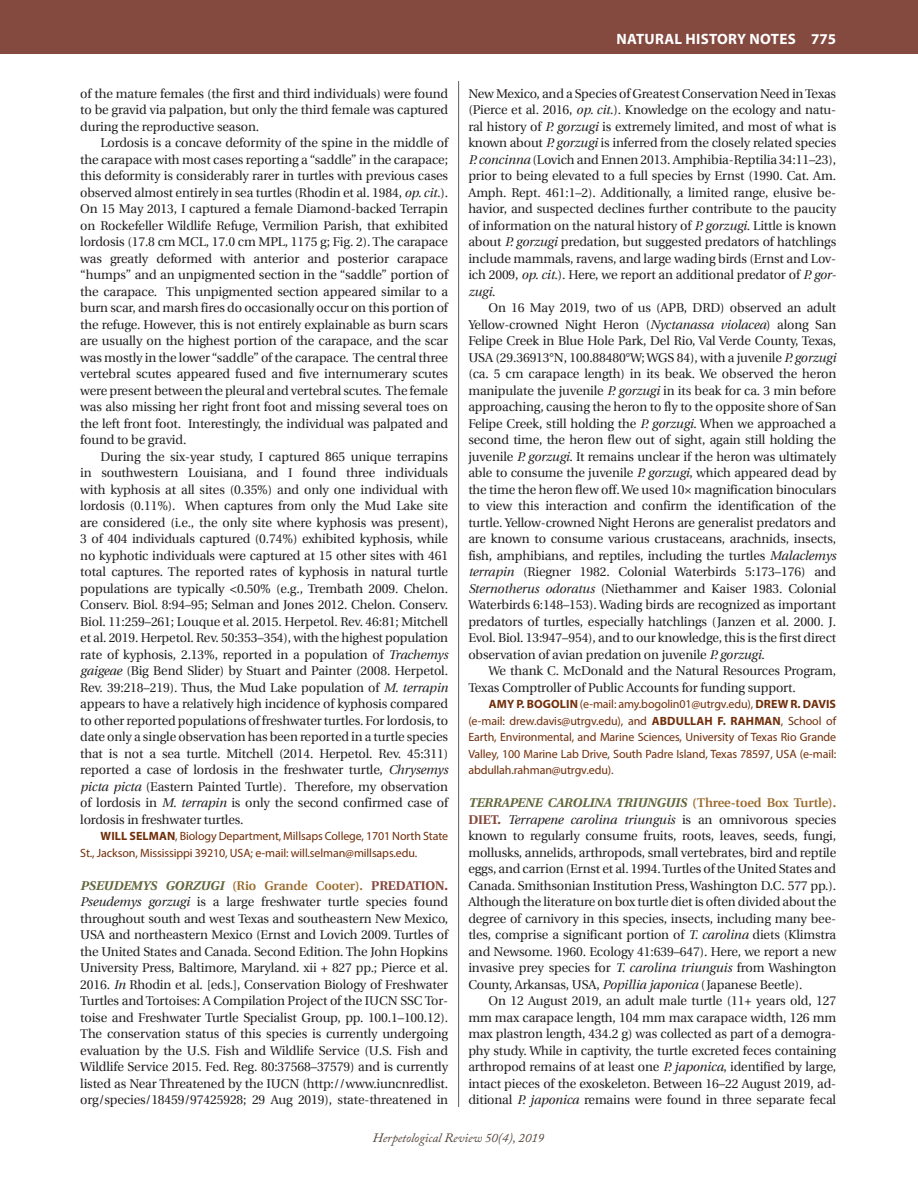
<style>
.page{position:relative;width:918px;height:1188px;background:#fff}
.page>*{position:absolute;margin:0;border:0;box-sizing:border-box;transform-origin:0 0}
.t1{font:700 15px "Myriad Pro";letter-spacing:.02em;color:#fff}
.Nat_Hist_nested_para{font:12.75px/16.5px "Utopia";letter-spacing:-.01em;color:#231f20;text-align:justify}
.t2{font:italic 12.75px "Adobe Caslon Pro";color:#504137}
.Geo_Dist_authors{font:12px/16.5px "Myriad Pro";letter-spacing:-.01em;color:#712e09}
.s1{font-style:italic}
.s2{font-weight:700}
.s3{font-style:inherit}
.s4{font-weight:700;font-style:italic;color:#63673c}
.s5{font-weight:600;color:#9a6a2c}
.s6{font-weight:700;color:#84493f}
</style>
<div class="page">
<hr style="left:458px;top:81px;width:1px;height:1026px;background:#5e5e5c">
<div style="left:0;top:0;width:918px;height:54px;background:#84493f"></div>
<p class="Nat_Hist_nested_para" style="left:80px;top:85px;width:369px">of the mature females (the first and third individuals) were found to be gravid via palpation, but only the third female was captured during the reproductive season.</p>
<p class="Nat_Hist_nested_para" style="left:80px;top:135px;width:369px;text-indent:20px">Lordosis is a concave deformity of the spine in the middle of the carapace with most cases reporting a “saddle” in the carapace; this deformity is considerably rarer in turtles with previous cases observed almost entirely in sea turtles (Rhodin et al. 1984, <span class="s1">op. cit.</span>).<br>On 15 May 2013, I captured a female Diamond-backed Terrapin on Rockefeller Wildlife Refuge, Vermilion Parish, that exhibited lordosis (17.8 cm MCL, 17.0 cm MPL, 1175 g; Fig. 2). The carapace was greatly deformed with anterior and posterior carapace “humps” and an unpigmented section in the “saddle” portion of the carapace. This unpigmented section appeared similar to a burn scar, and marsh fires do occasionally occur on this portion of the refuge. However, this is not entirely explainable as burn scars are usually on the highest portion of the carapace, and the scar was mostly in the lower “saddle” of the carapace. The central three vertebral scutes appeared fused and five internumerary scutes were present between the pleural and vertebral scutes. The female was also missing her right front foot and missing several toes on the left front foot. Interestingly, the individual was palpated and found to be gravid.</p>
<p class="Nat_Hist_nested_para" style="left:80px;top:448px;width:369px;text-indent:20px">During the six-year study, I captured 865 unique terrapins in southwestern Louisiana, and I found three individuals with kyphosis at all sites (0.35%) and only one individual with lordosis (0.11%). When captures from only the Mud Lake site are considered (i.e., the only site where kyphosis was present), 3 of 404 individuals captured (0.74%) exhibited kyphosis, while no kyphotic individuals were captured at 15 other sites with 461 total captures. The reported rates of kyphosis in natural turtle populations are typically &lt;0.50% (e.g., Trembath 2009. Chelon.<br>Conserv. Biol. 8:94–95; Selman and Jones 2012. Chelon. Conserv.<br>Biol. 11:259–261; Louque et al. 2015. Herpetol. Rev. 46:81; Mitchell et al. 2019. Herpetol. Rev. 50:353–354), with the highest population rate of kyphosis, 2.13%, reported in a population of <span class="s1">Trachemys gaigeae</span> (Big Bend Slider) by Stuart and Painter (2008. Herpetol.<br>Rev. 39:218–219). Thus, the Mud Lake population of <span class="s1">M. terrapin </span>appears to have a relatively high incidence of kyphosis compared to other reported populations of freshwater turtles. For lordosis, to date only a single observation has been reported in a turtle species that is not a sea turtle. Mitchell (2014. Herpetol. Rev. 45:311) reported a case of lordosis in the freshwater turtle, <span class="s1">Chrysemys picta picta</span> (Eastern Painted Turtle). Therefore, my observation of lordosis in <span class="s1">M. terrapin</span> is only the second confirmed case of lordosis in freshwater turtles.</p>
<p class="Geo_Dist_authors" style="left:80px;top:828px;width:369px;text-indent:20px"><span class="s2">WILL SELMAN</span>, Biology <span class="s3">D</span>epartment, Millsaps College, 1701 North State<br>St., Jackson, Mississippi 39210, USA; e-mail: will.selman@millsaps.edu.</p>
<p class="Nat_Hist_nested_para" style="left:80px;top:877px;width:369px"><span class="s4">PSEUDEMYS GORZUGI</span> <span class="s5">(Rio Grande Cooter).</span> <span class="s6">PREDATION.<br></span><span class="s1">Pseudemys gorzugi</span> is a large freshwater turtle species found throughout south and west Texas and southeastern New Mexico, USA and northeastern Mexico (Ernst and Lovich 2009. Turtles of the United States and Canada. Second Edition. The John Hopkins University Press, Baltimore, Maryland. xii + 827 pp.; Pierce et al.<br>2016. <span class="s1">In</span> Rhodin et al. [eds.], Conservation Biology of Freshwater Turtles and Tortoises: A Compilation Project of the IUCN SSC Tor&shy;toise and Freshwater Turtle Specialist Group, pp. 100.1–100.12).<br>The conservation status of this species is currently undergoing evaluation by the U.S. Fish and Wildlife Service (U.S. Fish and Wildlife Service 2015. Fed. Reg. 80:37568–37579) and is currently listed as Near Threatened by the IUCN (http://www.iuncnredlist. org/species/18459/97425928; 29 Aug 2019), state-threatened in</p>
<p class="t1" style="left:616px;top:29px;width:221px">NATURAL HISTORY NOTES 775</p>
<p class="Nat_Hist_nested_para" style="left:468px;top:85px;width:369px">New Mexico, and a Species of Greatest Conservation Need in Texas (Pierce et al. 2016, <span class="s1">op. cit</span>.). Knowledge on the ecology and natu&shy;ral history of <span class="s1">P. gorzugi</span> is extremely limited, and most of what is known about <span class="s1">P. gorzugi</span> is inferred from the closely related species <span class="s1">P. concinna</span> (Lovich and Ennen 2013. Amphibia-Reptilia 34:11–23), prior to being elevated to a full species by Ernst (1990. Cat. Am.<br>Amph. Rept. 461:1–2). Additionally, a limited range, elusive be&shy;havior, and suspected declines further contribute to the paucity of information on the natural history of <span class="s1">P. gorzugi</span>. Little is known about <span class="s1">P. gorzugi</span> predation, but suggested predators of hatchlings include mammals, ravens, and large wading birds (Ernst and Lov&shy;ich 2009, <span class="s1">op. cit.</span>). Here, we report an additional predator of <span class="s1">P. gor&shy;zugi</span>.</p>
<p class="Nat_Hist_nested_para" style="left:468px;top:300px;width:369px;text-indent:20px">On 16 May 2019, two of us (APB, DRD) observed an adult Yellow-crowned Night Heron (<span class="s1">Nyctanassa violacea</span>) along San Felipe Creek in Blue Hole Park, Del Rio, Val Verde County, Texas, USA (29.36913°N, 100.88480°W; WGS 84), with a juvenile <span class="s1">P. gorzugi </span>(ca. 5 cm carapace length) in its beak. We observed the heron manipulate the juvenile <span class="s1">P. gorzugi</span> in its beak for ca. 3 min before approaching, causing the heron to fly to the opposite shore of San Felipe Creek, still holding the <span class="s1">P. gorzugi</span>. When we approached a second time, the heron flew out of sight, again still holding the juvenile <span class="s1">P. gorzugi</span>. It remains unclear if the heron was ultimately able to consume the juvenile <span class="s1">P. gorzugi</span>, which appeared dead by the time the heron flew off. We used 10× magnification binoculars to view this interaction and confirm the identification of the turtle. Yellow-crowned Night Herons are generalist predators and are known to consume various crustaceans, arachnids, insects, fish, amphibians, and reptiles, including the turtles <span class="s1">Malaclemys terrapin</span> (Riegner 1982. Colonial Waterbirds 5:173–176) and <span class="s1">Sternotherus odoratus</span> (Niethammer and Kaiser 1983. Colonial Waterbirds 6:148–153). Wading birds are recognized as important predators of turtles, especially hatchlings (Janzen et al. 2000. J.<br>Evol. Biol. 13:947–954), and to our knowledge, this is the first direct observation of avian predation on juvenile <span class="s1">P. gorzugi</span>.</p>
<p class="Nat_Hist_nested_para" style="left:468px;top:663px;width:369px;text-indent:20px">We thank C. McDonald and the Natural Resources Program,<br>Texas Comptroller of Public Accounts for funding support.</p>
<p class="Geo_Dist_authors" style="left:468px;top:696px;width:369px;text-align:justify;text-indent:20px"><span class="s2">AMY P. BOGOLIN</span> (e-mail: amy.bogolin01@utrgv.edu), <span class="s2">DREW R. DAVIS </span>(e-mail: drew.davis@utrgv.edu), and <span class="s2">ABDULLAH F. RAHMAN</span>, School of Earth, Environmental, and Marine Sciences, University of Texas Rio Grande Valley, 100 Marine Lab Drive, South Padre Island, Texas 78597, USA (e-mail: abdullah.rahman@utrgv.edu).</p>
<p class="Nat_Hist_nested_para" style="left:468px;top:795px;width:369px"><span class="s4">TERRAPENE CAROLINA TRIUNGUIS</span> <span class="s5">(Three-toed Box Turtle).<br></span><span class="s6">DIET.</span> <span class="s1">Terrapene carolina triunguis</span> is an omnivorous species known to regularly consume fruits, roots, leaves, seeds, fungi, mollusks, annelids, arthropods, small vertebrates, bird and reptile eggs, and carrion (Ernst et al. 1994. Turtles of the United States and Canada. Smithsonian Institution Press, Washington D.C. 577 pp.).<br>Although the literature on box turtle diet is often divided about the degree of carnivory in this species, insects, including many bee&shy;tles, comprise a significant portion of <span class="s1">T. carolina</span> diets (Klimstra and Newsome. 1960. Ecology 41:639–647). Here, we report a new invasive prey species for <span class="s1">T. carolina triunguis</span> from Washington County, Arkansas, USA, <span class="s1">Popillia japonica</span> (Japanese Beetle).</p>
<p class="Nat_Hist_nested_para" style="left:468px;top:993px;width:369px;text-indent:20px">On 12 August 2019, an adult male turtle (11+ years old, 127 mm max carapace length, 104 mm max carapace width, 126 mm max plastron length, 434.2 g) was collected as part of a demogra&shy;phy study. While in captivity, the turtle excreted feces containing arthropod remains of at least one <span class="s1">P. japonica</span>, identified by large, intact pieces of the exoskeleton. Between 16–22 August 2019, ad&shy;ditional <span class="s1">P. japonica</span> remains were found in three separate fecal</p>
<p class="t2" style="left:373px;top:1130px;width:173px">Herpetological Review 50(4), 2019</p>
</div>
